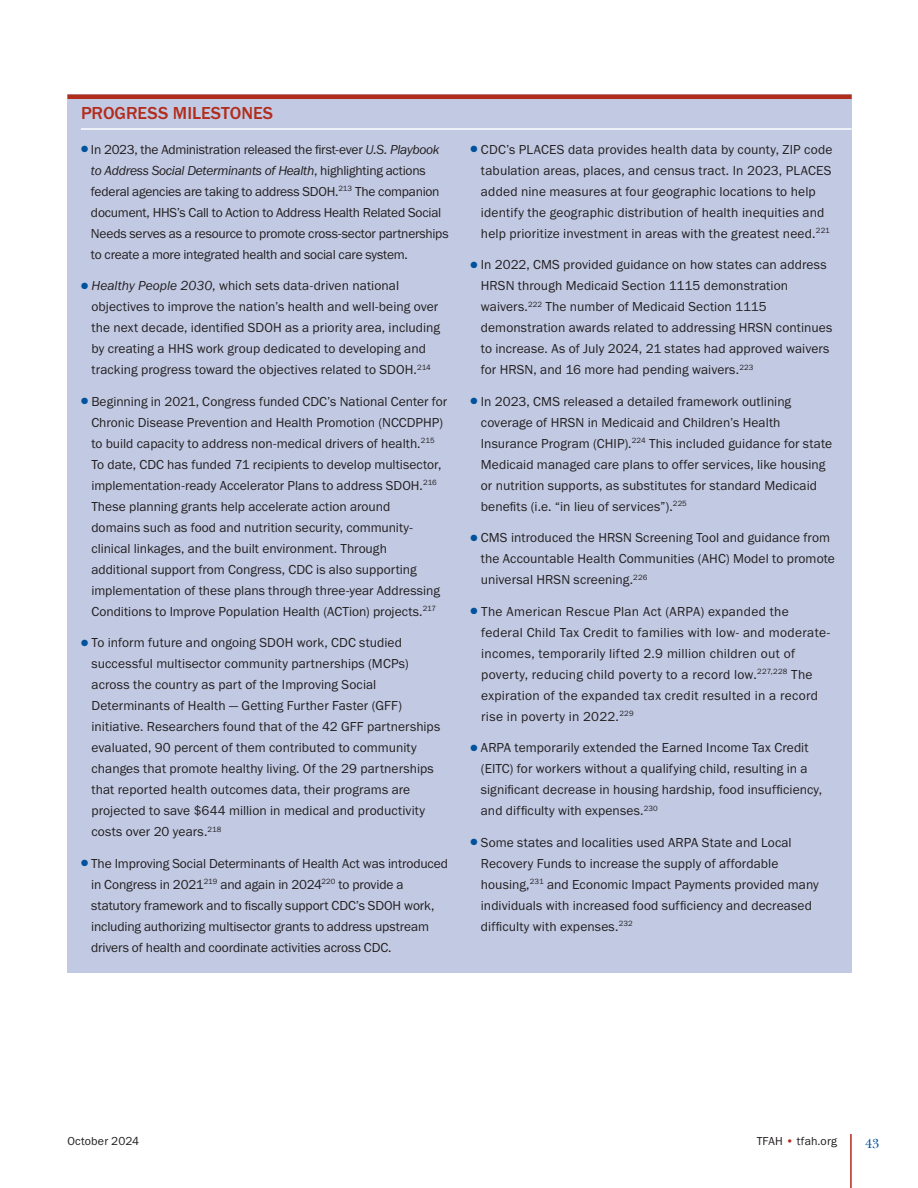
<style>
.page{position:relative;width:918px;height:1188px;background:#fff}
.page>*{position:absolute;margin:0;border:0;box-sizing:border-box;transform-origin:0 0}
.t1{font:500 18px "Franklin Gothic URW";color:#b22c1c}
.t2{font:13.5px/21px "Franklin Gothic URW Boo";letter-spacing:.005em;color:#231f20}
.t3{font:13.5px/21px "Franklin Gothic URW Boo";letter-spacing:-.015em;color:#231f20}
.t4{font:13.5px "Franklin Gothic URW Boo";letter-spacing:-.02em;color:#231f20}
.t5{font:13.5px "Franklin Gothic URW Boo Ita";letter-spacing:-.025em;color:#231f20}
.t6{font:13.5px "New Baskerville ITC";color:#00529c}
.t7{font:12px "Franklin Gothic URW Boo";letter-spacing:.01em;color:#231f20}
.s1{color:#00529c}
.s2{font-family:"Franklin Gothic URW Boo Ita"}
.s3{font-family:"Franklin Gothic URW Boo"}
.s4{color:#b22c1c}
</style>
<div class="page">
<hr style="left:850px;top:1134px;width:2px;height:54px;background:#b22c1c">
<div style="left:68px;top:94px;width:784px;height:879px;background:#c2cae3"></div>
<div style="left:68px;top:94px;width:784px;height:5px;background:#b22c1c"></div>
<hr style="left:81px;top:128px;width:771px;height:2px;background:#fff">
<h1 class="t1" style="left:81px;top:102px;width:194px">PROGRESS MILESTONES</h1>
<p class="t4" style="left:81px;top:141px;width:360px"><span class="s1">●</span> In 2023, the Administration released the first-ever <span class="s2">U.S. Playbook</span></p>
<p class="t5" style="left:91px;top:162px;width:336px">to Address Social Determinants of Health<span class="s3">, highlighting actions</span></p>
<p class="t3" style="left:91px;top:181px;width:359px">federal agencies are taking to address SDOH.<sup>213</sup> The companion document, HHS’s Call to Action to Address Health Related Social Needs serves as a resource to promote cross-sector partnerships to create a more integrated health and social care system.</p>
<p class="t2" style="left:91px;top:275px;width:350px;text-indent:-10px"><span class="s1">●</span> <span class="s2">Healthy People 2030</span>, which sets data-driven national objectives to improve the nation’s health and well-being over the next decade, identified SDOH as a priority area, including by creating a HHS work group dedicated to developing and tracking progress toward the objectives related to SDOH.<sup>214</sup></p>
<p class="t2" style="left:91px;top:391px;width:357px;text-indent:-10px"><span class="s1">●</span> Beginning in 2021, Congress funded CDC’s National Center for Chronic Disease Prevention and Health Promotion (NCCDPHP) to build capacity to address non-medical drivers of health.<sup>215<br></sup>To date, CDC has funded 71 recipients to develop multisector, implementation-ready Accelerator Plans to address SDOH.<sup>216<br></sup>These planning grants help accelerate action around<br>domains such as food and nutrition security, community&shy;clinical linkages, and the built environment. Through<br>additional support from Congress, CDC is also supporting implementation of these plans through three-year Addressing Conditions to Improve Population Health (ACTion) projects.<sup>217</sup></p>
<p class="t2" style="left:91px;top:632px;width:350px;text-indent:-10px"><span class="s1">●</span> To inform future and ongoing SDOH work, CDC studied successful multisector community partnerships (MCPs) across the country as part of the Improving Social Determinants of Health — Getting Further Faster (GFF) initiative. Researchers found that of the 42 GFF partnerships evaluated, 90 percent of them contributed to community changes that promote healthy living. Of the 29 partnerships that reported health outcomes data, their programs are projected to save $644 million in medical and productivity costs over 20 years.<sup>218</sup></p>
<p class="t2" style="left:91px;top:853px;width:358px;text-indent:-10px"><span class="s1">●</span> The Improving Social Determinants of Health Act was introduced in Congress in 2021<sup>219</sup> and again in 2024<sup>220</sup> to provide a statutory framework and to fiscally support CDC’s SDOH work, including authorizing multisector grants to address upstream drivers of health and coordinate activities across CDC.</p>
<p class="t2" style="left:481px;top:139px;width:353px;text-indent:-11px"><span class="s1">●</span> CDC’s PLACES data provides health data by county, ZIP code tabulation areas, places, and census tract. In 2023, PLACES added nine measures at four geographic locations to help identify the geographic distribution of health inequities and help prioritize investment in areas with the greatest need.<sup>221</sup></p>
<p class="t2" style="left:481px;top:254px;width:353px;text-indent:-10px"><span class="s1">●</span> In 2022, CMS provided guidance on how states can address HRSN through Medicaid Section 1115 demonstration waivers.<sup>222</sup> The number of Medicaid Section 1115 demonstration awards related to addressing HRSN continues to increase. As of July 2024, 21 states had approved waivers for HRSN, and 16 more had pending waivers.<sup>223</sup></p>
<p class="t2" style="left:481px;top:391px;width:353px;text-indent:-10px"><span class="s1">●</span> In 2023, CMS released a detailed framework outlining coverage of HRSN in Medicaid and Children’s Health Insurance Program (CHIP).<sup>224</sup> This included guidance for state Medicaid managed care plans to offer services, like housing or nutrition supports, as substitutes for standard Medicaid benefits (i.e. “in lieu of services”).<sup>225</sup></p>
<p class="t2" style="left:481px;top:527px;width:356px;text-indent:-10px"><span class="s1">●</span> CMS introduced the HRSN Screening Tool and guidance from the Accountable Health Communities (AHC) Model to promote universal HRSN screening.<sup>226</sup></p>
<p class="t2" style="left:481px;top:601px;width:350px;text-indent:-11px"><span class="s1">●</span> The American Rescue Plan Act (ARPA) expanded the federal Child Tax Credit to families with low- and moderate&shy;incomes, temporarily lifted 2.9 million children out of poverty, reducing child poverty to a record low.<sup>227,228</sup> The expiration of the expanded tax credit resulted in a record rise in poverty in 2022.<sup>229</sup></p>
<p class="t2" style="left:481px;top:737px;width:343px;text-indent:-10px"><span class="s1">●</span> ARPA temporarily extended the Earned Income Tax Credit (EITC) for workers without a qualifying child, resulting in a significant decrease in housing hardship, food insufficiency, and difficulty with expenses.<sup>230</sup></p>
<p class="t2" style="left:481px;top:832px;width:339px;text-indent:-10px"><span class="s1">●</span> Some states and localities used ARPA State and Local Recovery Funds to increase the supply of affordable housing,<sup>231</sup> and Economic Impact Payments provided many individuals with increased food sufficiency and decreased difficulty with expenses.<sup>232</sup></p>
<p class="t7" style="left:67px;top:1134px;width:73px">October 2024</p>
<p class="t7" style="left:757px;top:1134px;width:82px">TFAH <span class="s4">•</span> tfah.org</p>
<p class="t6" style="left:865px;top:1135px;width:16px">43</p>
</div>
